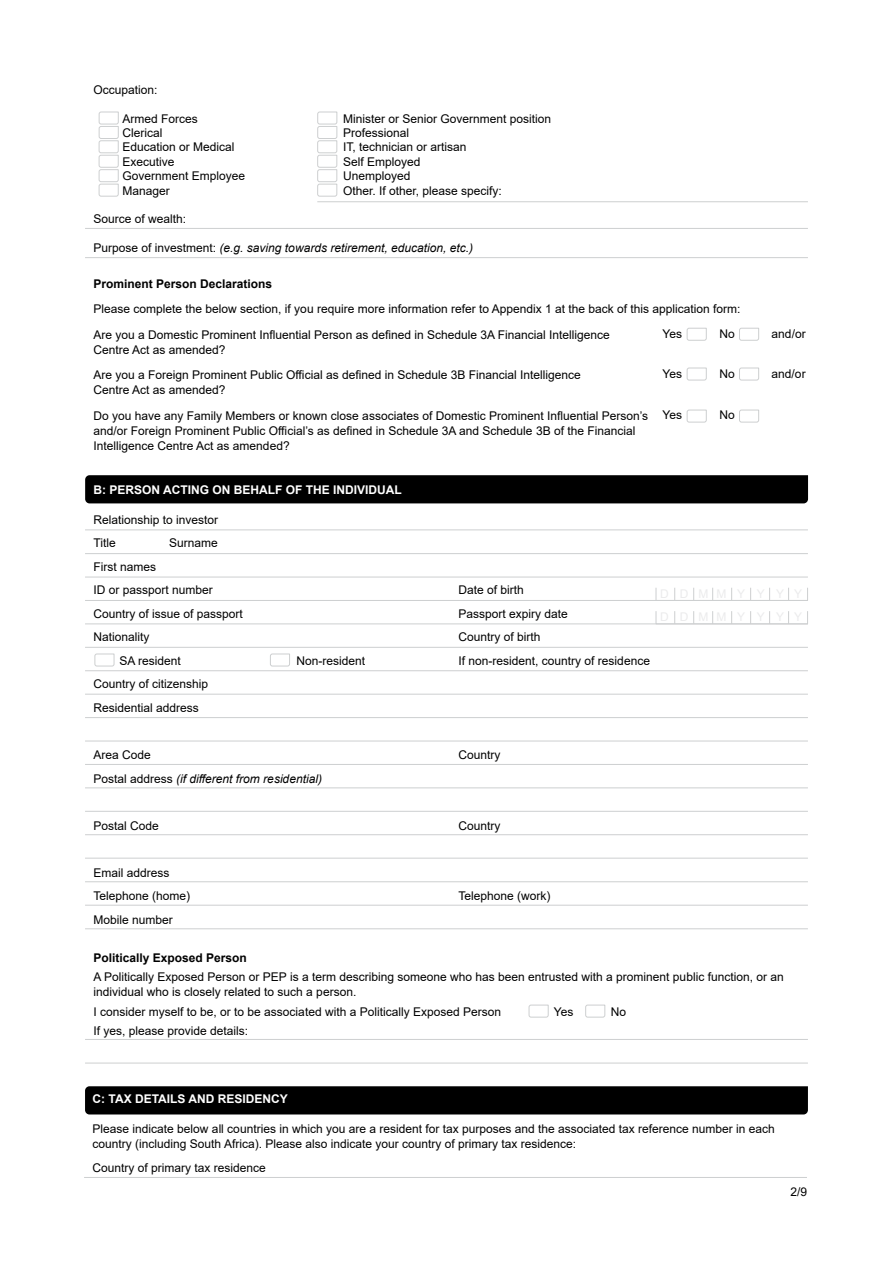
<style>
.page{position:relative;width:893px;height:1263px;background:#fff}
.page>*{position:absolute;margin:0;border:0;box-sizing:border-box;transform-origin:0 0}
.t1{font:12px/23.5px "Arial";color:#000}
.t2{font:italic 12px "Arial";color:#000}
.t3{font:700 12px "Arial";color:#fff}
.t4{font:700 12px "Arial";color:#000}
.s1{font-style:normal}
</style>
<div class="page">
<div style="left:85px;top:475px;width:723px;height:28px;background:#000"></div>
<hr style="left:85px;top:553px;width:723px;height:1px;background:#cdcfd0">
<hr style="left:85px;top:577px;width:723px;height:1px;background:#cdcfd0">
<hr style="left:85px;top:717px;width:723px;height:1px;background:#cdcfd0">
<hr style="left:85px;top:623px;width:723px;height:1px;background:#cdcfd0">
<hr style="left:85px;top:764px;width:723px;height:1px;background:#cdcfd0">
<hr style="left:85px;top:670px;width:723px;height:1px;background:#cdcfd0">
<hr style="left:85px;top:811px;width:723px;height:1px;background:#cdcfd0">
<hr style="left:85px;top:647px;width:723px;height:1px;background:#cdcfd0">
<hr style="left:85px;top:787px;width:723px;height:1px;background:#cdcfd0">
<hr style="left:85px;top:694px;width:723px;height:1px;background:#cdcfd0">
<hr style="left:85px;top:858px;width:723px;height:1px;background:#cdcfd0">
<hr style="left:85px;top:905px;width:723px;height:1px;background:#cdcfd0">
<hr style="left:85px;top:881px;width:723px;height:1px;background:#cdcfd0">
<hr style="left:85px;top:928px;width:723px;height:1px;background:#cdcfd0">
<hr style="left:85px;top:834px;width:723px;height:1px;background:#cdcfd0">
<hr style="left:85px;top:600px;width:723px;height:1px;background:#cdcfd0">
<svg style="left:674px;top:588px;width:1px;height:12px"></svg>
<svg style="left:693px;top:588px;width:1px;height:12px"></svg>
<svg style="left:712px;top:588px;width:1px;height:12px"></svg>
<svg style="left:731px;top:588px;width:1px;height:12px"></svg>
<svg style="left:750px;top:588px;width:1px;height:12px"></svg>
<svg style="left:769px;top:588px;width:1px;height:12px"></svg>
<svg style="left:788px;top:588px;width:1px;height:12px"></svg>
<hr style="left:85px;top:741px;width:723px;height:1px;background:#cdcfd0">
<svg style="left:94px;top:653px;width:21px;height:14px"></svg>
<svg style="left:270px;top:653px;width:20px;height:14px"></svg>
<hr style="left:85px;top:529px;width:723px;height:1px;background:#cdcfd0">
<svg style="left:674px;top:611px;width:1px;height:12px"></svg>
<svg style="left:693px;top:611px;width:1px;height:12px"></svg>
<svg style="left:712px;top:611px;width:1px;height:12px"></svg>
<svg style="left:731px;top:611px;width:1px;height:12px"></svg>
<svg style="left:750px;top:611px;width:1px;height:12px"></svg>
<svg style="left:769px;top:611px;width:1px;height:12px"></svg>
<svg style="left:788px;top:611px;width:1px;height:12px"></svg>
<div style="left:85px;top:1086px;width:723px;height:28px;background:#000"></div>
<hr style="left:84px;top:1177px;width:723px;height:1px;background:#cdcfd0">
<hr style="left:85px;top:228px;width:723px;height:1px;background:#cdcfd0">
<hr style="left:85px;top:257px;width:723px;height:1px;background:#cdcfd0">
<hr style="left:317px;top:201px;width:491px;height:1px;background:#cdcfd0">
<svg style="left:317px;top:111px;width:21px;height:86px"></svg>
<svg style="left:98px;top:111px;width:21px;height:86px"></svg>
<svg style="left:739px;top:327px;width:20px;height:14px"></svg>
<svg style="left:686px;top:327px;width:21px;height:14px"></svg>
<svg style="left:739px;top:367px;width:20px;height:14px"></svg>
<svg style="left:686px;top:367px;width:21px;height:14px"></svg>
<svg style="left:739px;top:409px;width:20px;height:14px"></svg>
<svg style="left:686px;top:409px;width:21px;height:14px"></svg>
<hr style="left:85px;top:1039px;width:723px;height:1px;background:#cdcfd0">
<hr style="left:85px;top:1063px;width:723px;height:1px;background:#cdcfd0">
<svg style="left:585px;top:1004px;width:21px;height:14px"></svg>
<svg style="left:528px;top:1004px;width:21px;height:14px"></svg>
<p class="t1" style="left:94px;top:78px;width:66px">Occupation:</p>
<p class="t1" style="left:123px;top:107px;width:77px">Armed Forces</p>
<p class="t1" style="left:343px;top:107px;width:210px">Minister or Senior Government position</p>
<p class="t1" style="left:123px;top:121px;width:41px">Clerical</p>
<p class="t1" style="left:343px;top:121px;width:68px">Professional</p>
<p class="t1" style="left:123px;top:135px;width:114px">Education or Medical</p>
<p class="t1" style="left:343px;top:135px;width:125px">IT, technician or artisan</p>
<p class="t1" style="left:123px;top:150px;width:54px">Executive</p>
<p class="t1" style="left:343px;top:150px;width:79px">Self Employed</p>
<p class="t1" style="left:123px;top:164px;width:124px">Government Employee</p>
<p class="t1" style="left:343px;top:164px;width:69px">Unemployed</p>
<p class="t1" style="left:123px;top:179px;width:49px">Manager</p>
<p class="t1" style="left:343px;top:179px;width:160px">Other. If other, please specify:</p>
<p class="t1" style="left:94px;top:207px;width:94px">Source of wealth:</p>
<p class="t2" style="left:94px;top:240px;width:381px"><span class="s1">Purpose of investment:</span> (e.g. saving towards retirement, education, etc.)</p>
<p class="t4" style="left:94px;top:275px;width:180px">Prominent Person Declarations</p>
<p class="t1" style="left:94px;top:296px;width:648px;line-height:25.5px">Please complete the below section, if you require more information refer to Appendix 1 at the back of this application form:<br>Are you a Domestic Prominent Influential Person as defined in Schedule 3A Financial Intelligence</p>
<p class="t1" style="left:94px;top:337px;width:489px;line-height:25.5px">Centre Act as amended?<br>Are you a Foreign Prominent Public Official as defined in Schedule 3B Financial Intelligence</p>
<p class="t1" style="left:94px;top:377px;width:556px;line-height:25.5px">Centre Act as amended?<br>Do you have any Family Members or known close associates of Domestic Prominent Influential Person’s</p>
<p class="t1" style="left:94px;top:423px;width:543px;line-height:15px">and/or Foreign Prominent Public Official’s as defined in Schedule 3A and Schedule 3B of the Financial<br>Intelligence Centre Act as amended?</p>
<p class="t1" style="left:663px;top:322px;width:21px">Yes</p>
<p class="t1" style="left:720px;top:322px;width:17px">No</p>
<p class="t1" style="left:772px;top:322px;width:36px">and/or</p>
<p class="t1" style="left:663px;top:362px;width:21px">Yes</p>
<p class="t1" style="left:720px;top:362px;width:17px">No</p>
<p class="t1" style="left:772px;top:362px;width:36px">and/or</p>
<p class="t1" style="left:663px;top:403px;width:21px">Yes</p>
<p class="t1" style="left:720px;top:403px;width:17px">No</p>
<p class="t3" style="left:94px;top:481px;width:310px">B: PERSON ACTING ON BEHALF OF THE INDIVIDUAL</p>
<p class="t1" style="left:94px;top:508px;width:126px">Relationship to investor<br>Title</p>
<p class="t1" style="left:169px;top:531px;width:50px">Surname</p>
<p class="t1" style="left:94px;top:555px;width:121px">First names<br>ID or passport number</p>
<p class="t1" style="left:459px;top:578px;width:67px">Date of birth</p>
<p class="t1" style="left:94px;top:602px;width:151px">Country of issue of passport</p>
<p class="t1" style="left:459px;top:602px;width:111px">Passport expiry date</p>
<p class="t1" style="left:94px;top:625px;width:58px">Nationality</p>
<p class="t1" style="left:459px;top:625px;width:84px">Country of birth</p>
<p class="t1" style="left:120px;top:649px;width:63px">SA resident</p>
<p class="t1" style="left:297px;top:649px;width:70px">Non-resident</p>
<p class="t1" style="left:459px;top:649px;width:193px">If non-resident, country of residence</p>
<p class="t1" style="left:94px;top:672px;width:116px">Country of citizenship<br>Residential address</p>
<p class="t1" style="left:94px;top:743px;width:59px">Area Code</p>
<p class="t1" style="left:459px;top:743px;width:44px">Country</p>
<p class="t2" style="left:94px;top:770px;width:230px"><span class="s1">Postal address</span> (if different from residential)</p>
<p class="t1" style="left:94px;top:813px;width:67px">Postal Code</p>
<p class="t1" style="left:459px;top:813px;width:44px">Country</p>
<p class="t1" style="left:94px;top:860px;width:98px">Email address<br>Telephone (home)</p>
<p class="t1" style="left:459px;top:884px;width:94px">Telephone (work)</p>
<p class="t1" style="left:94px;top:907px;width:81px">Mobile number</p>
<p class="t4" style="left:94px;top:949px;width:155px">Politically Exposed Person</p>
<p class="t1" style="left:94px;top:969px;width:692px;line-height:15px">A Politically Exposed Person or PEP is a term describing someone who has been entrusted with a prominent public function, or an individual who is closely related to such a person.</p>
<p class="t1" style="left:94px;top:1002px;width:409px;line-height:19.2px">I consider myself to be, or to be associated with a Politically Exposed Person<br>If yes, please provide details:</p>
<p class="t1" style="left:554px;top:999px;width:21px">Yes</p>
<p class="t1" style="left:611px;top:999px;width:17px">No</p>
<p class="t3" style="left:93px;top:1091px;width:197px">C: TAX DETAILS AND RESIDENCY</p>
<p class="t1" style="left:93px;top:1121px;width:684px;line-height:15px">Please indicate below all countries in which you are a resident for tax purposes and the associated tax reference number in each country (including South Africa). Please also indicate your country of primary tax residence:</p>
<p class="t1" style="left:93px;top:1156px;width:175px">Country of primary tax residence</p>
<p class="t1" style="left:790px;top:1180px;width:18px">2/9</p>
</div>
